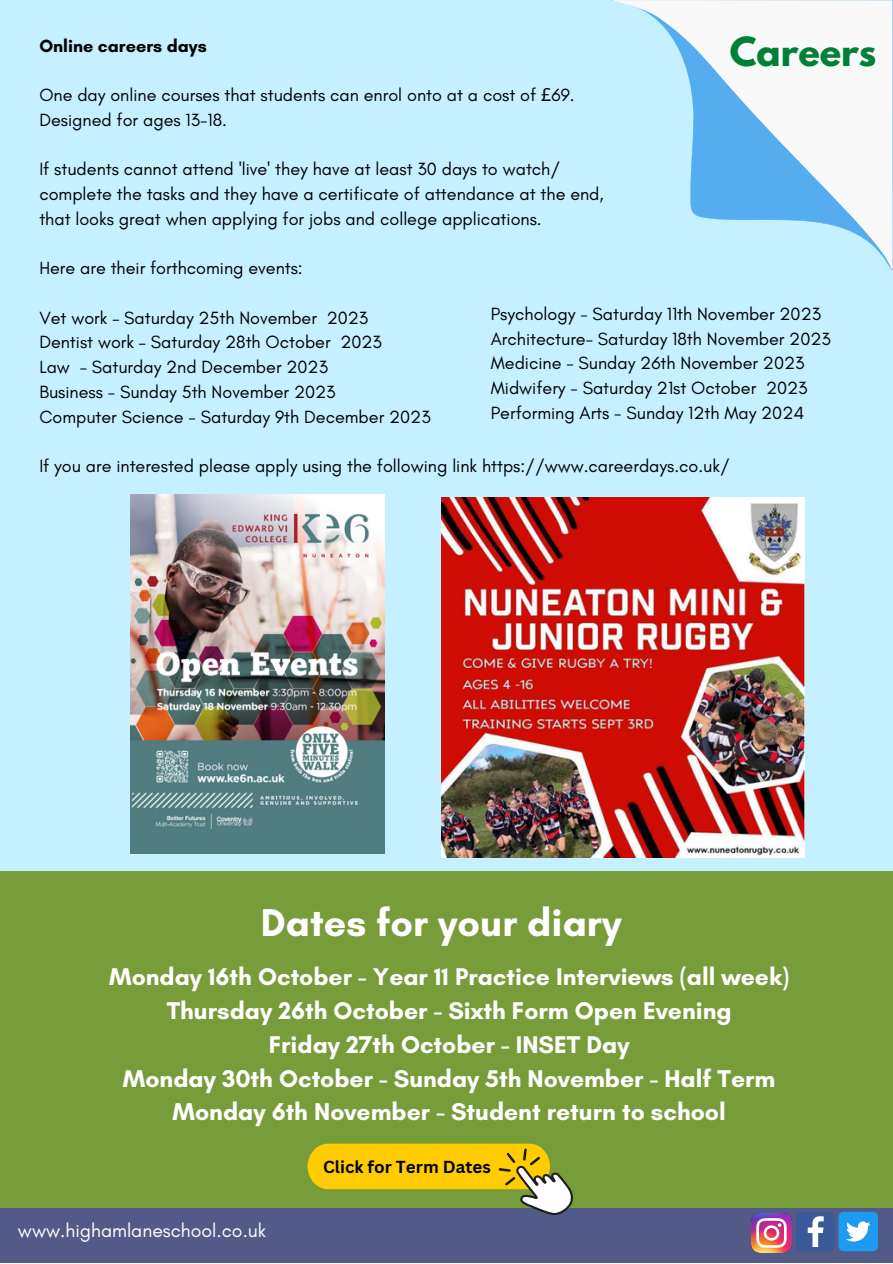
<style>
.page{position:relative;width:893px;height:1264px;background:#fff}
.page>*{position:absolute;margin:0;border:0;box-sizing:border-box;transform-origin:0 0}
.t1{font:700 39.45px "Glacial Indifference";color:#fff}
.t2{font:700 35.4px "League Spartan";color:#008037}
.t3{font:700 24.6px "Glacial Indifference";color:#fff}
.t4{font:19.5px "Glacial Indifference";color:#fff}
.t5{font:18px "Glacial Indifference";color:#000}
.t6{font:700 18px "Glacial Indifference";color:#000}
.t7{font:700 16.95px "Canva Sans";color:#000}
.s1{font-family:"Noto Sans"}
</style>
<div class="page">
<div style="left:0;top:0;width:892px;height:1262px;background:#c4f0ff"></div>
<div style="left:0;top:1204px;width:892px;height:58px;background:#525b88"></div>
<img style="left:751px;top:1213px;width:40px;height:39px">
<div style="left:838px;top:1211px;width:39px;height:40px;background:#1d9bf0;border-radius:5px"></div>
<svg style="left:846px;top:1221px;width:24px;height:20px"></svg>
<svg style="left:796px;top:1212px;width:39px;height:39px;background:#5b73a8"></svg>
<svg style="left:610px;top:0;width:282px;height:269px"></svg>
<div style="left:0;top:871px;width:892px;height:336px;background:#769d3a"></div>
<svg style="left:307px;top:1143px;width:267px;height:72px"></svg>
<img style="left:130px;top:494px;width:254px;height:360px">
<img style="left:441px;top:497px;width:363px;height:360px">
<p class="t2" style="left:729px;top:34px;width:148px">Careers</p>
<p class="t6" style="left:39px;top:34px;width:169px">Online careers days</p>
<p class="t5" style="left:39px;top:84px;width:537px">One day online courses that students can enrol onto at a cost of <span class="s1">£</span>69.</p>
<p class="t5" style="left:39px;top:109px;width:189px">Designed for ages 13-18.</p>
<p class="t5" style="left:39px;top:158px;width:522px">If students cannot attend 'live' they have at least 30 days to watch/</p>
<p class="t5" style="left:39px;top:183px;width:566px">complete the tasks and they have a certificate of attendance at the end,</p>
<p class="t5" style="left:39px;top:208px;width:504px">that looks great when applying for jobs and college applications.</p>
<p class="t5" style="left:39px;top:257px;width:265px">Here are their forthcoming events:</p>
<p class="t5" style="left:39px;top:306px;width:330px">Vet work – Saturday 25th November 2023</p>
<p class="t5" style="left:39px;top:331px;width:344px">Dentist work – Saturday 28th October 2023</p>
<p class="t5" style="left:39px;top:356px;width:290px">Law - Saturday 2nd December 2023</p>
<p class="t5" style="left:39px;top:381px;width:298px">Business - Sunday 5th November 2023</p>
<p class="t5" style="left:39px;top:405px;width:393px">Computer Science - Saturday 9th December 2023</p>
<p class="t5" style="left:39px;top:455px;width:691px">If you are interested please apply using the following link https://www.careerdays.co.uk/</p>
<p class="t5" style="left:490px;top:303px;width:332px">Psychology - Saturday 11th November 2023</p>
<p class="t5" style="left:490px;top:327px;width:341px">Architecture- Saturday 18th November 2023</p>
<p class="t5" style="left:490px;top:352px;width:315px">Medicine - Sunday 26th November 2023</p>
<p class="t5" style="left:490px;top:377px;width:318px">Midwifery - Saturday 21st October 2023</p>
<p class="t5" style="left:490px;top:402px;width:315px">Performing Arts - Sunday 12th May 2024</p>
<p class="t1" style="left:261px;top:898px;width:362px">Dates for your diary</p>
<p class="t3" style="left:109px;top:962px;width:681px">Monday 16th October - Year 11 Practice Interviews (all week)</p>
<p class="t3" style="left:167px;top:995px;width:566px">Thursday 26th October - Sixth Form Open Evening</p>
<p class="t3" style="left:269px;top:1029px;width:362px">Friday 27th October - INSET Day</p>
<p class="t3" style="left:123px;top:1063px;width:653px">Monday 30th October - Sunday 5th November - Half Term</p>
<p class="t3" style="left:173px;top:1096px;width:554px">Monday 6th November - Student return to school</p>
<p class="t7" style="left:323px;top:1155px;width:169px">Click for Term Dates</p>
<p class="t4" style="left:18px;top:1218px;width:249px">www.highamlaneschool.co.uk</p>
</div>
